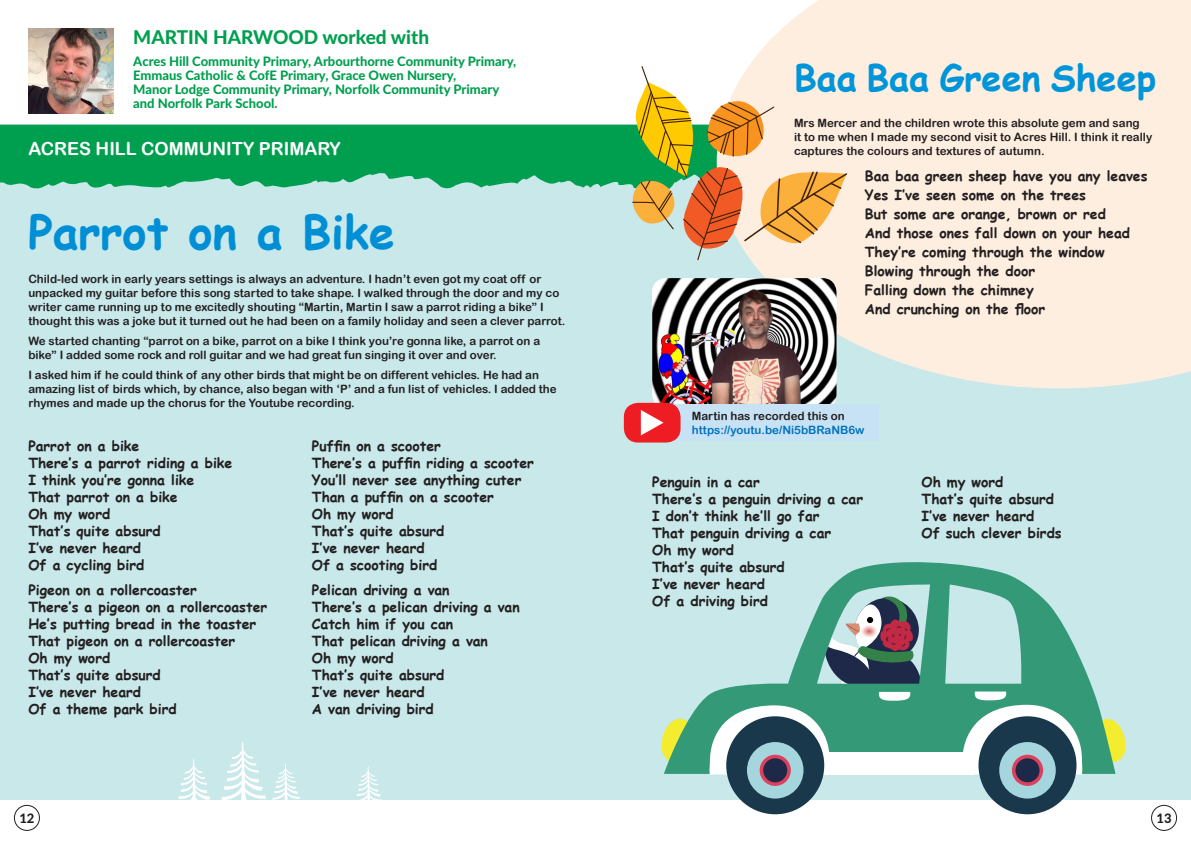
<style>
.page{position:relative;width:1191px;height:842px;background:#fff}
.page>*{position:absolute;margin:0;border:0;box-sizing:border-box;transform-origin:0 0}
.Song_Title{font:700 46px "Comic Sans MS";color:#008fd5}
.Song_Title-2{font:700 36px "Comic Sans MS";color:#0095d9}
.Song_Intro{font:800 19px "Lato";color:#009f4f}
.School_Name{font:18px "Arial Rounded MT Bold";color:#fff}
.Song_Lyrics{font:700 14px/17px "Comic Sans MS";color:#231f20}
.Song_Intro-2{font:800 13px/14px "Lato";color:#009f4f}
.Song_Intro-3{font:800 13px "Lato";color:#231f20}
.Song_Intro-4{font:11.5px/14px "Arial Rounded MT Bold";color:#231f20}
.Song_Intro-5{font:11.5px "Arial Rounded MT Bold";color:#0072bc}
</style>
<div class="page">
<div style="left:0;top:125px;width:1191px;height:717px;background:#c8e8ea"></div>
<div style="left:0;top:800px;width:1191px;height:42px;background:#fff"></div>
<svg style="left:221px;top:742px;width:45px;height:58px"></svg>
<svg style="left:178px;top:759px;width:32px;height:41px"></svg>
<svg style="left:272px;top:764px;width:28px;height:36px"></svg>
<svg style="left:356px;top:766px;width:26px;height:34px"></svg>
<svg style="left:661px;top:733px;width:3px;height:23px"></svg>
<svg style="left:1115px;top:721px;width:11px;height:41px"></svg>
<svg style="left:664px;top:562px;width:451px;height:212px"></svg>
<div style="left:824px;top:752px;width:149px;height:22px;background:#fff"></div>
<div style="left:978px;top:716px;width:98px;height:98px;background:#1a384c;border-radius:50%"></div>
<div style="left:999px;top:742px;width:56px;height:56px;background:#a6d6dd;border-radius:50%"></div>
<svg style="left:961px;top:691px;width:121px;height:95px"></svg>
<div style="left:726px;top:716px;width:98px;height:98px;background:#1a384c;border-radius:50%"></div>
<div style="left:747px;top:742px;width:56px;height:56px;background:#a6d6dd;border-radius:50%"></div>
<svg style="left:709px;top:592px;width:216px;height:194px"></svg>
<svg style="left:0;top:125px;width:632px;height:64px;background:#12a55d"></svg>
<div style="left:749px;top:0;width:442px;height:388px;background:#feeee0"></div>
<img style="left:652px;top:278px;width:184px;height:126px">
<img style="left:28px;top:28px;width:85px;height:85px">
<div style="left:14px;top:805px;width:26px;height:26px;border:1px solid #231f20;border-radius:50%"></div>
<div style="left:1151px;top:805px;width:25px;height:26px;border:1px solid #231f20;border-radius:50%"></div>
<div style="left:669px;top:404px;width:210px;height:37px;background:#c7e2f5"></div>
<div style="left:624px;top:403px;width:56px;height:39px;background:#ee1d23;border-radius:14px"></div>
<svg style="left:641px;top:410px;width:22px;height:25px"></svg>
<svg style="left:632px;top:66px;width:215px;height:205px"></svg>
<p class="Song_Intro" style="left:133px;top:23px;width:297px">MARTIN HARWOOD worked with</p>
<p class="Song_Intro-2" style="left:133px;top:54px;width:384px">Acres Hill Community Primary, Arbourthorne Community Primary, Emmaus Catholic &amp; CofE Primary, Grace Owen Nursery,<br>Manor Lodge Community Primary, Norfolk Community Primary and Norfolk Park School.</p>
<p class="School_Name" style="left:28px;top:138px;width:314px">ACRES HILL COMMUNITY PRIMARY</p>
<p class="Song_Title" style="left:28px;top:199px;width:368px">Parrot on a Bike</p>
<p class="Song_Intro-4" style="left:28px;top:272px;width:538px">Child-led work in early years settings is always an adventure. I hadn’t even got my coat off or unpacked my guitar before this song started to take shape. I walked through the door and my co writer came running up to me excitedly shouting “Martin, Martin I saw a parrot riding a bike” I thought this was a joke but it turned out he had been on a family holiday and seen a clever parrot.</p>
<p class="Song_Intro-4" style="left:28px;top:334px;width:513px">We started chanting “parrot on a bike, parrot on a bike I think you’re gonna like, a parrot on a bike” I added some rock and roll guitar and we had great fun singing it over and over.</p>
<p class="Song_Intro-4" style="left:28px;top:367px;width:530px">I asked him if he could think of any other birds that might be on different vehicles. He had an amazing list of birds which, by chance, also began with ‘P’ and a fun list of vehicles. I added the rhymes and made up the chorus for the Youtube recording.</p>
<p class="Song_Lyrics" style="left:28px;top:436px;width:205px">Parrot on a bike<br>There’s a parrot riding a bike<br>I think you’re gonna like<br>That parrot on a bike<br>Oh my word<br>That’s quite absurd<br>I’ve never heard<br>Of a cycling bird</p>
<p class="Song_Lyrics" style="left:28px;top:581px;width:240px">Pigeon on a rollercoaster<br>There’s a pigeon on a rollercoaster<br>He’s putting bread in the toaster<br>That pigeon on a rollercoaster<br>Oh my word<br>That’s quite absurd<br>I’ve never heard<br>Of a theme park bird</p>
<p class="Song_Lyrics" style="left:312px;top:436px;width:223px">Puffin on a scooter<br>There’s a puffin riding a scooter<br>You’ll never see anything cuter<br>Than a puffin on a scooter<br>Oh my word<br>That’s quite absurd<br>I’ve never heard<br>Of a scooting bird</p>
<p class="Song_Lyrics" style="left:312px;top:581px;width:209px">Pelican driving a van<br>There’s a pelican driving a van<br>Catch him if you can<br>That pelican driving a van<br>Oh my word<br>That’s quite absurd<br>I’ve never heard<br>A van driving bird</p>
<p class="Song_Title-2" style="left:794px;top:51px;width:363px">Baa Baa Green Sheep</p>
<p class="Song_Intro-4" style="left:794px;top:116px;width:360px">Mrs Mercer and the children wrote this absolute gem and sang<br>it to me when I made my second visit to Acres Hill. I think it really captures the colours and textures of autumn.</p>
<p class="Song_Lyrics" style="left:865px;top:167px;width:284px">Baa baa green sheep have you any leaves</p>
<p class="Song_Lyrics" style="left:865px;top:186px;width:223px">Yes I’ve seen some on the trees</p>
<p class="Song_Lyrics" style="left:865px;top:205px;width:243px">But some are orange, brown or red</p>
<p class="Song_Lyrics" style="left:865px;top:224px;width:267px">And those ones fall down on your head</p>
<p class="Song_Lyrics" style="left:865px;top:243px;width:241px">They’re coming through the window</p>
<p class="Song_Lyrics" style="left:865px;top:262px;width:172px">Blowing through the door</p>
<p class="Song_Lyrics" style="left:865px;top:281px;width:170px">Falling down the chimney</p>
<p class="Song_Lyrics" style="left:865px;top:300px;width:182px">And crunching on the floor</p>
<p class="Song_Intro-4" style="left:692px;top:409px;width:154px">Martin has recorded this on</p>
<p class="Song_Intro-5" style="left:692px;top:423px;width:174px">https://youtu.be/Ni5bBRaNB6w</p>
<p class="Song_Lyrics" style="left:652px;top:473px;width:212px">Penguin in a car<br>There’s a penguin driving a car<br>I don’t think he’ll go far<br>That penguin driving a car<br>Oh my word<br>That’s quite absurd<br>I’ve never heard<br>Of a driving bird</p>
<p class="Song_Lyrics" style="left:921px;top:473px;width:142px">Oh my word<br>That’s quite absurd<br>I’ve never heard<br>Of such clever birds</p>
<p class="Song_Intro-3" style="left:19px;top:809px;width:17px">12</p>
<p class="Song_Intro-3" style="left:1156px;top:809px;width:17px">13</p>
</div>
